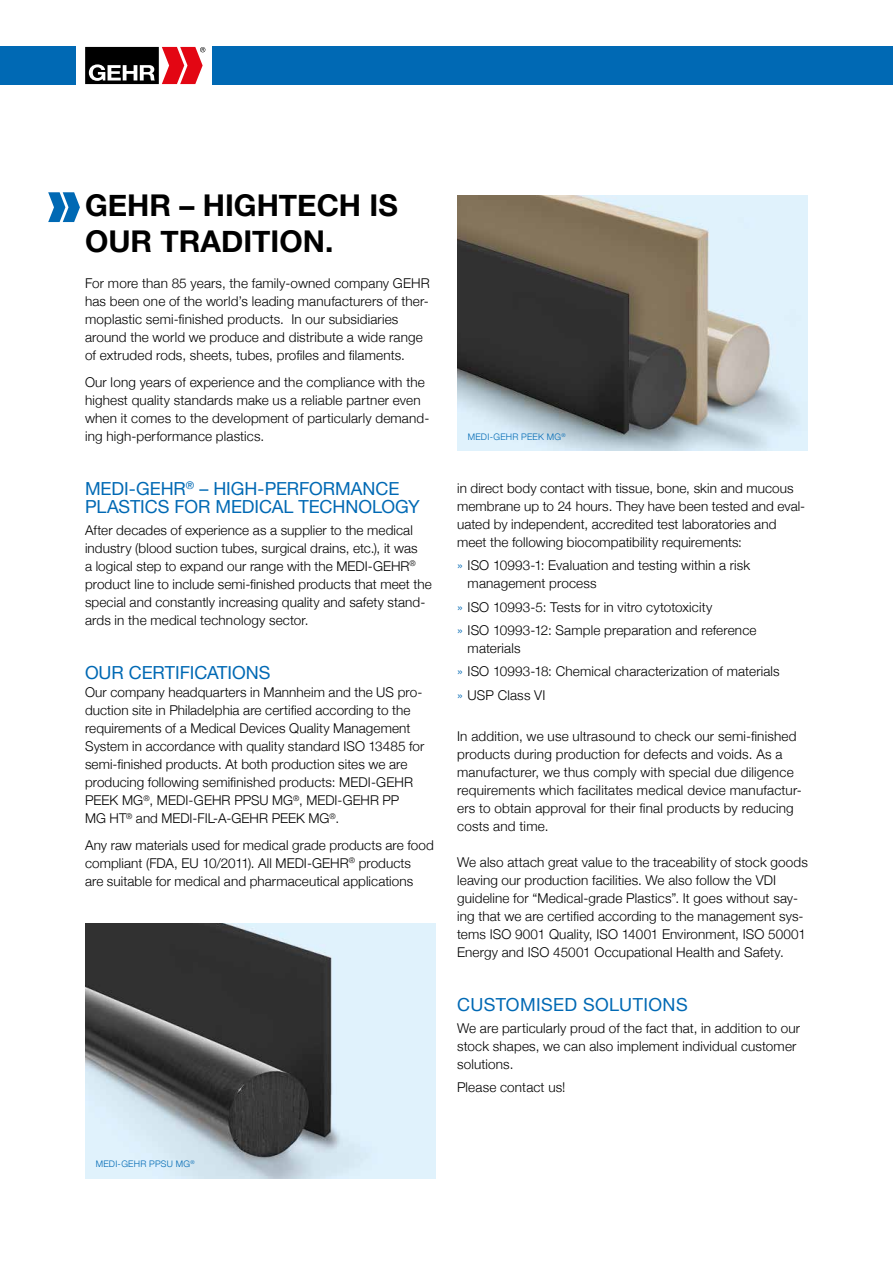
<style>
.page{position:relative;width:893px;height:1263px;background:#fff}
.page>*{position:absolute;margin:0;border:0;box-sizing:border-box;transform-origin:0 0}
.t1{font:700 30px/36px "Helvetica Neue";color:#000}
.t2{font:18px/18px "Helvetica Neue";color:#0069b4}
.t3{font:18px "Helvetica Neue";letter-spacing:.02em;color:#0069b4}
.t4{font:300 13.5px/18px "Helvetica Neue";letter-spacing:.01em;color:#000}
.t5{font:300 9px "Helvetica Neue";letter-spacing:.03em;color:#0069b4}
.s1{color:#0069b4}
</style>
<div class="page">
<img style="left:85px;top:923px;width:351px;height:255px">
<img style="left:457px;top:196px;width:351px;height:255px">
<div style="left:0;top:47px;width:893px;height:38px;background:#0069b4"></div>
<div style="left:77px;top:35px;width:135px;height:57px;background:#fff"></div>
<svg style="left:85px;top:47px;width:120px;height:37px"></svg>
<svg style="left:48px;top:192px;width:32px;height:30px"></svg>
<h1 class="t1" style="left:85px;top:188px;width:314px">GEHR – HIGHTECH IS<br>OUR TRADITION.</h1>
<p class="t4" style="left:85px;top:273px;width:346px">For more than 85 years, the family-owned company GEHR has been one of the world’s leading manufacturers of ther&shy;moplastic semi-finished products. In our subsidiaries around the world we produce and distribute a wide range of extruded rods, sheets, tubes, profiles and filaments.</p>
<p class="t4" style="left:85px;top:372px;width:346px">Our long years of experience and the compliance with the highest quality standards make us a reliable partner even when it comes to the development of particularly demand&shy;ing high-performance plastics.</p>
<h2 class="t2" style="left:85px;top:480px;width:336px">MEDI-GEHR<sup>®</sup> – HIGH-PERFORMANCE<br>PLASTICS FOR MEDICAL TECHNOLOGY</h2>
<p class="t4" style="left:85px;top:520px;width:348px">After decades of experience as a supplier to the medical industry (blood suction tubes, surgical drains, etc.), it was<br>a logical step to expand our range with the MEDI-GEHR<sup>® </sup>product line to include semi-finished products that meet the special and constantly increasing quality and safety stand&shy;ards in the medical technology sector.</p>
<h2 class="t2" style="left:85px;top:665px;width:187px">OUR CERTIFICATIONS</h2>
<p class="t4" style="left:85px;top:682px;width:341px">Our company headquarters in Mannheim and the US pro&shy;duction site in Philadelphia are certified according to the requirements of a Medical Devices Quality Management System in accordance with quality standard ISO 13485 for semi-finished products. At both production sites we are producing following semifinished products: MEDI-GEHR PEEK MG<sup>®</sup>, MEDI-GEHR PPSU MG<sup>®</sup>, MEDI-GEHR PP<br>MG HT<sup>®</sup> and MEDI-FIL-A-GEHR PEEK MG<sup>®</sup>.</p>
<p class="t4" style="left:85px;top:835px;width:350px">Any raw materials used for medical grade products are food compliant (FDA, EU 10/2011). All MEDI-GEHR<sup>®</sup> products<br>are suitable for medical and pharmaceutical applications</p>
<p class="t5" style="left:468px;top:430px;width:99px">MEDI-GEHR PEEK MG<sup>®</sup></p>
<p class="t4" style="left:457px;top:478px;width:350px">in direct body contact with tissue, bone, skin and mucous membrane up to 24 hours. They have been tested and eval&shy;uated by independent, accredited test laboratories and meet the following biocompatibility requirements:</p>
<p class="t4" style="left:468px;top:556px;width:284px;text-indent:-11px"><span class="s1">»</span> ISO 10993-1: Evaluation and testing within a risk management process</p>
<p class="t4" style="left:457px;top:594px;width:301px;line-height:23.2px"><span class="s1">»</span> ISO 10993-5: Tests for in vitro cytotoxicity<br><span class="s1">»</span> ISO 10993-12: Sample preparation and reference</p>
<p class="t4" style="left:457px;top:636px;width:324px;line-height:23.2px;text-indent:11px">materials<br><span class="s1">»</span> ISO 10993-18: Chemical characterization of materials <span class="s1">»</span> USP Class VI</p>
<p class="t4" style="left:457px;top:726px;width:346px">In addition, we use ultrasound to check our semi-finished products during production for defects and voids. As a manufacturer, we thus comply with special due diligence requirements which facilitates medical device manufactur&shy;ers to obtain approval for their final products by reducing costs and time.</p>
<p class="t4" style="left:457px;top:852px;width:352px">We also attach great value to the traceability of stock goods leaving our production facilities. We also follow the VDI guideline for “Medical-grade Plastics”. It goes without say&shy;ing that we are certified according to the management sys&shy;tems ISO 9001 Quality, ISO 14001 Environment, ISO 50001<br>Energy and ISO 45001 Occupational Health and Safety.</p>
<h2 class="t3" style="left:457px;top:992px;width:232px">CUSTOMISED SOLUTIONS</h2>
<p class="t4" style="left:457px;top:1018px;width:344px">We are particularly proud of the fact that, in addition to our stock shapes, we can also implement individual customer solutions.</p>
<p class="t4" style="left:457px;top:1077px;width:110px">Please contact us!</p>
<p class="t5" style="left:96px;top:1157px;width:100px">MEDI-GEHR PPSU MG<sup>®</sup></p>
</div>
